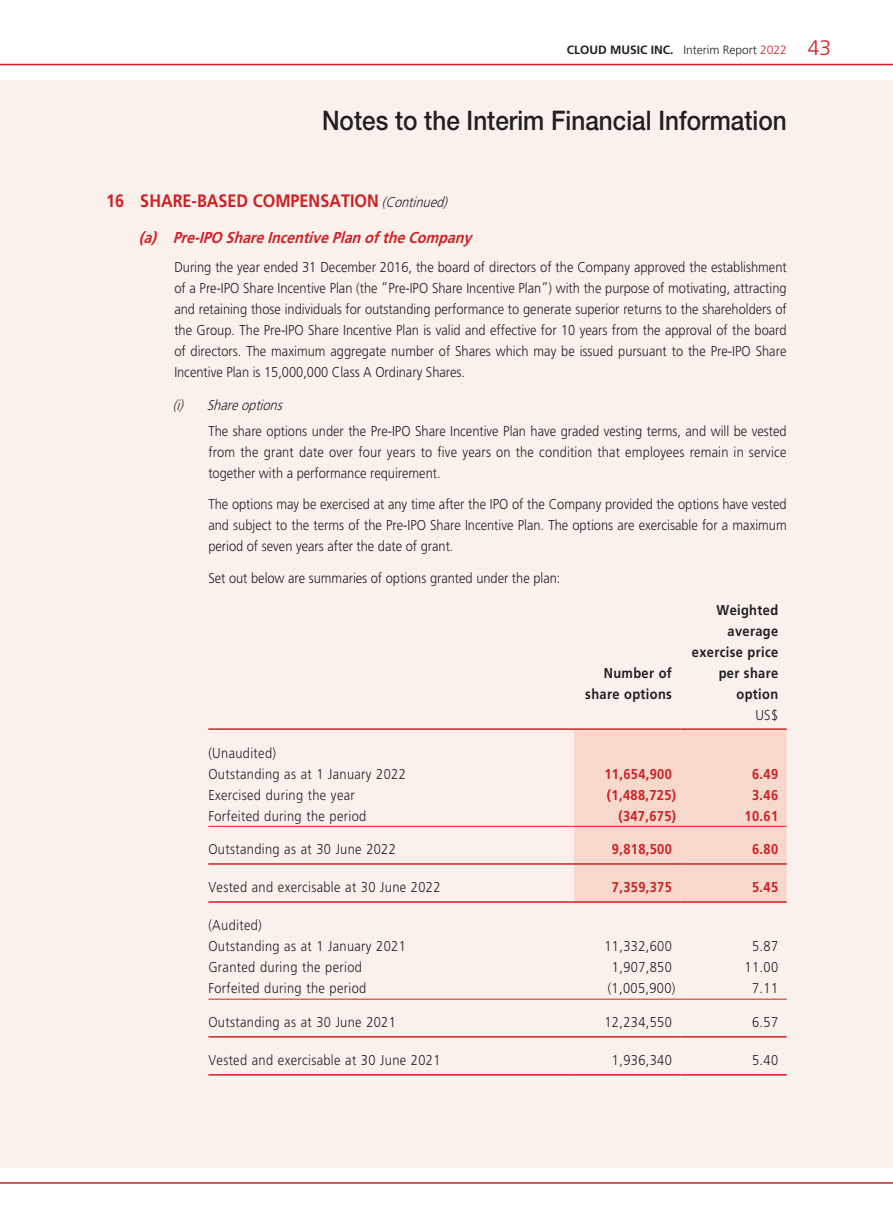
<style>
.page{position:relative;width:893px;height:1212px;background:#fff}
.page>*{position:absolute;margin:0;border:0;box-sizing:border-box;transform-origin:0 0}
.t1{font:500 27px "Helvetica Neue LT Std";color:#231f20;scale:.9 1}
.t2{font:300 21px "Frutiger LT Std";color:#cf2026}
.t3{font:700 18px "Frutiger LT Std";color:#cf2026;scale:.9 1}
.t4{font:italic 700 15.75px "Frutiger LT Std";color:#cf2026;scale:.9 1}
.t5{font:300 14.25px/21px "Frutiger LT Std";letter-spacing:.03em;color:#231f20;text-align:justify;scale:.9 1}
.t6{font:700 14.25px "Frutiger LT Std";letter-spacing:.03em;color:#cf2026;scale:.9 1}
.t7{font:700 14.25px/21px "Frutiger LT Std";letter-spacing:.03em;color:#231f20;text-align:right;scale:.9 1}
.t8{font:300 14.25px "Frutiger LT Std";color:#231f20;scale:.9 1}
.t9{font:italic 300 14.25px "Frutiger LT Std";color:#231f20;scale:.9 1}
.t10{font:700 12px "Frutiger LT Std";color:#231f20}
.s1{font-weight:300}
.s2{font-weight:300;color:#cf2026}
.s3{font-weight:300;font-style:italic;font-size:14.25px;color:#231f20}
</style>
<div class="page">
<hr style="left:0;top:1182px;width:893px;height:2px;background:#cf2026">
<hr style="left:0;top:64px;width:893px;height:1px;background:#cf2026">
<div style="left:0;top:80px;width:893px;height:1087px;background:#faf1ec"></div>
<div style="left:574px;top:730px;width:213px;height:171px;background:#f6d9cc"></div>
<hr style="left:208px;top:728px;width:366px;height:2px;background:#cf2026">
<hr style="left:574px;top:728px;width:106px;height:2px;background:#cf2026">
<hr style="left:680px;top:728px;width:107px;height:2px;background:#cf2026">
<hr style="left:208px;top:826px;width:366px;height:1px;background:#cf2026">
<hr style="left:574px;top:826px;width:106px;height:1px;background:#cf2026">
<hr style="left:680px;top:826px;width:107px;height:1px;background:#cf2026">
<hr style="left:208px;top:863px;width:366px;height:2px;background:#cf2026">
<hr style="left:574px;top:863px;width:106px;height:2px;background:#cf2026">
<hr style="left:680px;top:863px;width:107px;height:2px;background:#cf2026">
<hr style="left:208px;top:901px;width:366px;height:2px;background:#cf2026">
<hr style="left:574px;top:901px;width:106px;height:2px;background:#cf2026">
<hr style="left:680px;top:901px;width:107px;height:2px;background:#cf2026">
<hr style="left:208px;top:999px;width:366px;height:1px;background:#cf2026">
<hr style="left:574px;top:999px;width:106px;height:1px;background:#cf2026">
<hr style="left:680px;top:999px;width:107px;height:1px;background:#cf2026">
<hr style="left:208px;top:1036px;width:366px;height:1px;background:#cf2026">
<hr style="left:574px;top:1036px;width:106px;height:1px;background:#cf2026">
<hr style="left:680px;top:1036px;width:107px;height:1px;background:#cf2026">
<hr style="left:208px;top:1074px;width:366px;height:1px;background:#cf2026">
<hr style="left:574px;top:1074px;width:106px;height:1px;background:#cf2026">
<hr style="left:680px;top:1074px;width:107px;height:1px;background:#cf2026">
<p class="t10" style="left:567px;top:42px;width:222px">CLOUD MUSIC INC. <span class="s1">Interim Report</span> <span class="s2">2022</span></p>
<h1 class="t1" style="left:322px;top:105px;width:518px">Notes to the Interim Financial Information</h1>
<h2 class="t2" style="left:808px;top:36px;width:25px">43</h2>
<p class="t3" style="left:106px;top:191px;width:385px">16 SHARE-BASED COMPENSATION <span class="s3">(Continued)</span></p>
<p class="t4" style="left:139px;top:228px;width:377px">(a) Pre-IPO ShareIncentivePlanoftheCompany</p>
<p class="t5" style="left:174px;top:257px;width:682px">During the year ended 31 December 2016, the board of directors of the Company approved the establishment of a Pre-IPO Share Incentive Plan (the “Pre-IPO Share Incentive Plan”) with the purpose of motivating, attracting and retaining those individuals for outstanding performance to generate superior returns to the shareholders of the Group. The Pre-IPO Share Incentive Plan is valid and effective for 10 years from the approval of the board of directors. The maximum aggregate number of Shares which may be issued pursuant to the Pre-IPO Share Incentive Plan is 15,000,000 Class A Ordinary Shares.</p>
<p class="t9" style="left:173px;top:397px;width:127px">(i) Shareoptions</p>
<p class="t5" style="left:208px;top:420px;width:644px">The share options under the Pre-IPO Share Incentive Plan have graded vesting terms, and will be vested from the grant date over four years to five years on the condition that employees remain in service together with a performance requirement.</p>
<p class="t5" style="left:208px;top:494px;width:644px">The options may be exercised at any time after the IPO of the Company provided the options have vested and subject to the terms of the Pre-IPO Share Incentive Plan. The options are exercisable for a maximum period of seven years after the date of grant.</p>
<p class="t8" style="left:208px;top:570px;width:393px">Set out below are summaries of options granted under the plan:</p>
<p class="t5" style="left:208px;top:742px;width:221px">(Unaudited)<br>Outstanding as at 1 January 2022</p>
<p class="t7" style="left:585px;top:662px;width:98px">Number of share options</p>
<p class="t7" style="left:692px;top:599px;width:97px">Weighted average exercise price per share option</p>
<p class="t5" style="left:755px;top:704px;width:27px">US$</p>
<p class="t6" style="left:604px;top:765px;width:76px">11,654,900</p>
<p class="t6" style="left:752px;top:765px;width:30px">6.49</p>
<p class="t5" style="left:208px;top:784px;width:164px">Exercised during the year</p>
<p class="t6" style="left:607px;top:786px;width:78px">(1,488,725)</p>
<p class="t6" style="left:752px;top:786px;width:30px">3.46</p>
<p class="t5" style="left:208px;top:805px;width:177px">Forfeited during the period</p>
<p class="t6" style="left:618px;top:807px;width:66px">(347,675)</p>
<p class="t6" style="left:745px;top:807px;width:39px">10.61</p>
<p class="t5" style="left:208px;top:839px;width:210px">Outstanding as at 30 June 2022</p>
<p class="t6" style="left:612px;top:841px;width:68px">9,818,500</p>
<p class="t6" style="left:752px;top:841px;width:30px">6.80</p>
<p class="t5" style="left:208px;top:877px;width:259px">Vested and exercisable at 30 June 2022</p>
<p class="t6" style="left:612px;top:879px;width:68px">7,359,375</p>
<p class="t6" style="left:752px;top:879px;width:30px">5.45</p>
<p class="t5" style="left:208px;top:915px;width:221px">(Audited)<br>Outstanding as at 1 January 2021</p>
<p class="t5" style="left:604px;top:936px;width:76px">11,332,600</p>
<p class="t5" style="left:752px;top:936px;width:30px">5.87</p>
<p class="t5" style="left:208px;top:957px;width:172px">Granted during the period</p>
<p class="t5" style="left:612px;top:957px;width:68px">1,907,850</p>
<p class="t5" style="left:745px;top:957px;width:39px">11.00</p>
<p class="t5" style="left:208px;top:978px;width:177px">Forfeited during the period</p>
<p class="t5" style="left:608px;top:978px;width:77px">(1,005,900)</p>
<p class="t5" style="left:752px;top:978px;width:30px">7.11</p>
<p class="t5" style="left:208px;top:1012px;width:210px">Outstanding as at 30 June 2021</p>
<p class="t5" style="left:604px;top:1012px;width:76px">12,234,550</p>
<p class="t5" style="left:752px;top:1012px;width:30px">6.57</p>
<p class="t5" style="left:208px;top:1050px;width:259px">Vested and exercisable at 30 June 2021</p>
<p class="t5" style="left:612px;top:1050px;width:68px">1,936,340</p>
<p class="t5" style="left:752px;top:1050px;width:30px">5.40</p>
</div>
